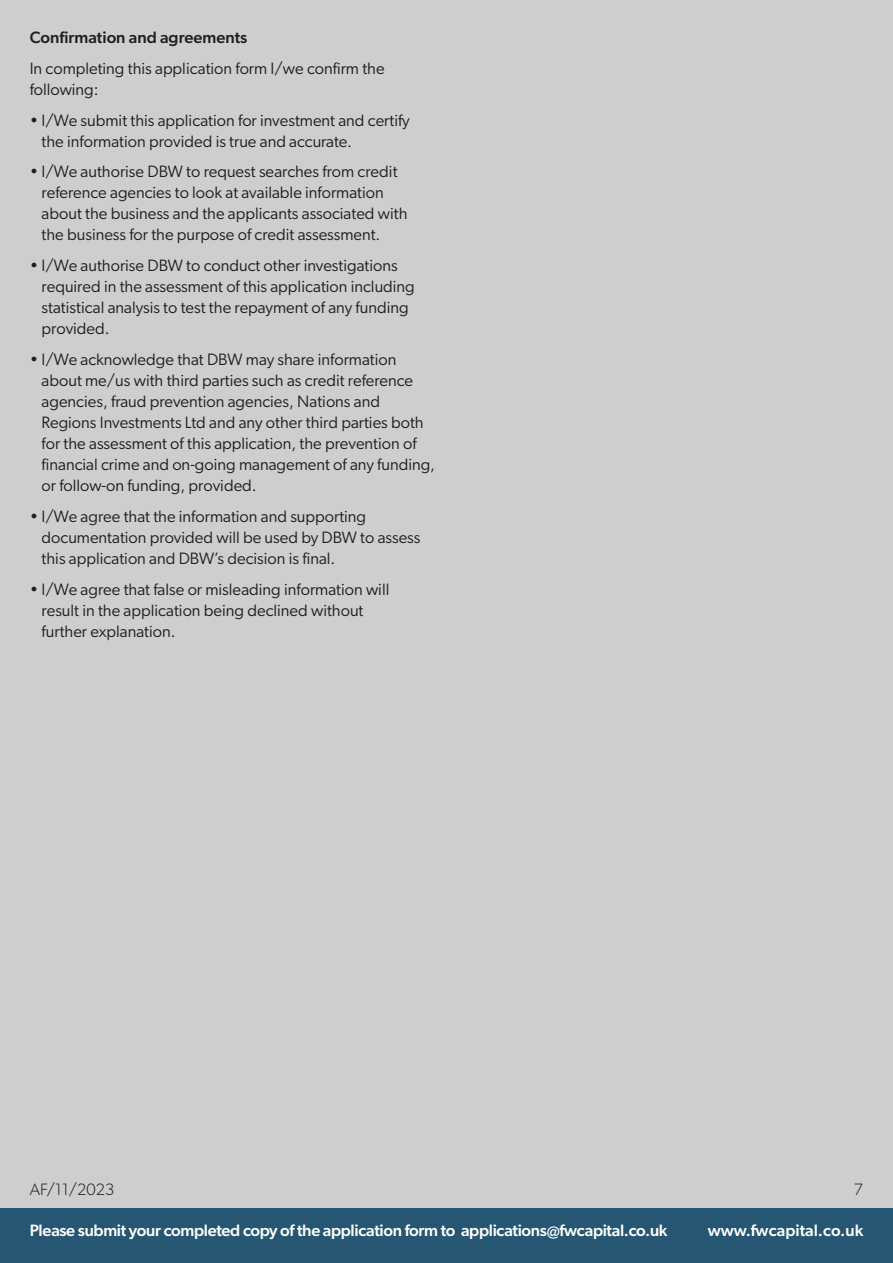
<style>
.page{position:relative;width:893px;height:1263px;background:#fff}
.page>*{position:absolute;margin:0;border:0;box-sizing:border-box;transform-origin:0 0}
.t1{font:16.5px/21px "Gibson";color:#231f20}
.t2{font:500 16.5px "Gibson";letter-spacing:-.02em;color:#fff}
.t3{font:500 16.5px "Gibson";color:#231f20}
.t4{font:500 16.5px "Gibson";color:#fff}
.t5{font:300 16.5px "Gibson";color:#231f20}
</style>
<div class="page">
<div style="left:0;top:0;width:893px;height:1210px;background:#cfcecf"></div>
<div style="left:0;top:1208px;width:893px;height:55px;background:#275673"></div>
<p class="t3" style="left:30px;top:27px;width:219px">Confirmation and agreements</p>
<p class="t1" style="left:30px;top:57px;width:356px">In completing this application form I/we confirm the following:</p>
<p class="t1" style="left:42px;top:109px;width:370px;text-indent:-12px">• I/We submit this application for investment and certify the information provided is true and accurate.</p>
<p class="t1" style="left:42px;top:161px;width:367px;text-indent:-12px">• I/We authorise DBW to request searches from credit reference agencies to look at available information about the business and the applicants associated with the business for the purpose of credit assessment.</p>
<p class="t1" style="left:42px;top:255px;width:375px;text-indent:-12px">• I/We authorise DBW to conduct other investigations required in the assessment of this application including statistical analysis to test the repayment of any funding provided.</p>
<p class="t1" style="left:42px;top:348px;width:395px;text-indent:-12px">• I/We acknowledge that DBW may share information about me/us with third parties such as credit reference agencies, fraud prevention agencies, Nations and Regions Investments Ltd and any other third parties both for the assessment of this application, the prevention of financial crime and on-going management of any funding, or follow-on funding, provided.</p>
<p class="t1" style="left:42px;top:505px;width:380px;text-indent:-12px">• I/We agree that the information and supporting documentation provided will be used by DBW to assess this application and DBW’s decision is final.</p>
<p class="t1" style="left:42px;top:578px;width:349px;text-indent:-12px">• I/We agree that false or misleading information will result in the application being declined without further explanation.</p>
<p class="t5" style="left:30px;top:1180px;width:86px">AF/11/2023</p>
<p class="t5" style="left:854px;top:1180px;width:11px">7</p>
<p class="t2" style="left:30px;top:1220px;width:639px">Please submit your completed copy of the application form to applications@fwcapital.co.uk</p>
<p class="t4" style="left:708px;top:1220px;width:157px">www.fwcapital.co.uk</p>
</div>
